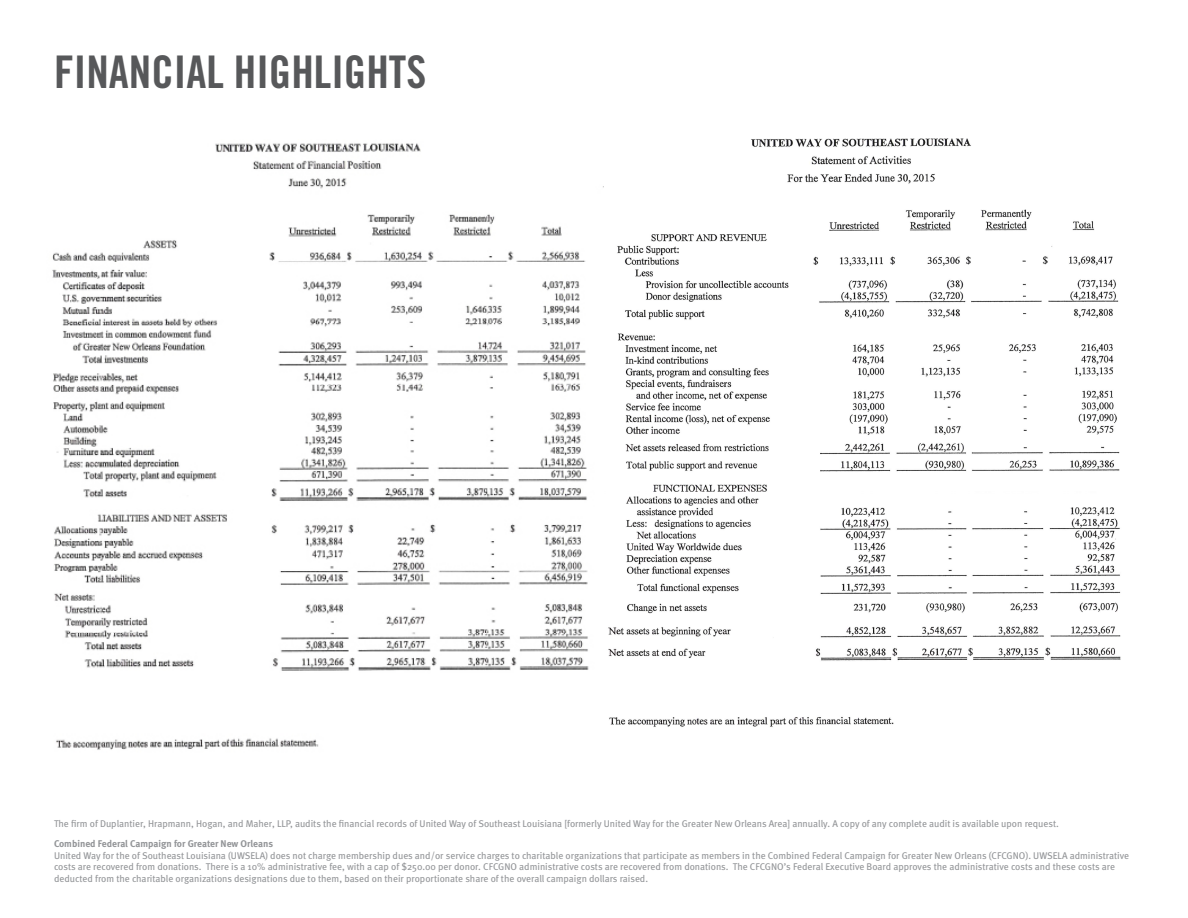
<style>
.page{position:relative;width:1188px;height:918px;background:#fff}
.page>*{position:absolute;margin:0;border:0;box-sizing:border-box;transform-origin:0 0}
.t1{font:45px "Trade Gothic Bold Cond Twenty";color:#57585a}
.t2{font:9.75px/11.7px "Meta";color:#939598}
.t3{font:700 9.75px "Meta";color:#939598}
</style>
<div class="page">
<img style="left:52px;top:143px;width:552px;height:607px">
<img style="left:608px;top:138px;width:513px;height:589px">
<p class="t1" style="left:54px;top:45px;width:374px">FINANCIAL HIGHLIGHTS</p>
<p class="t2" style="left:54px;top:818px;width:1006px">The firm of Duplantier, Hrapmann, Hogan, and Maher, LLP, audits the financial records of United Way of Southeast Louisiana [formerly United Way for the Greater New Orleans Area] annually. A copy of any complete audit is available upon request.</p>
<p class="t3" style="left:54px;top:838px;width:221px">Combined Federal Campaign for Greater New Orleans</p>
<p class="t2" style="left:54px;top:849px;width:1077px">United Way for the of Southeast Louisiana (UWSELA) does not charge membership dues and/or service charges to charitable organizations that participate as members in the Combined Federal Campaign for Greater New Orleans (CFCGNO). UWSELA administrative costs are recovered from donations. There is a 10% administrative fee, with a cap of $250.00 per donor. CFCGNO administrative costs are recovered from donations. The CFCGNO’s Federal Executive Board approves the administrative costs and these costs are deducted from the charitable organizations designations due to them, based on their proportionate share of the overall campaign dollars raised.</p>
</div>
